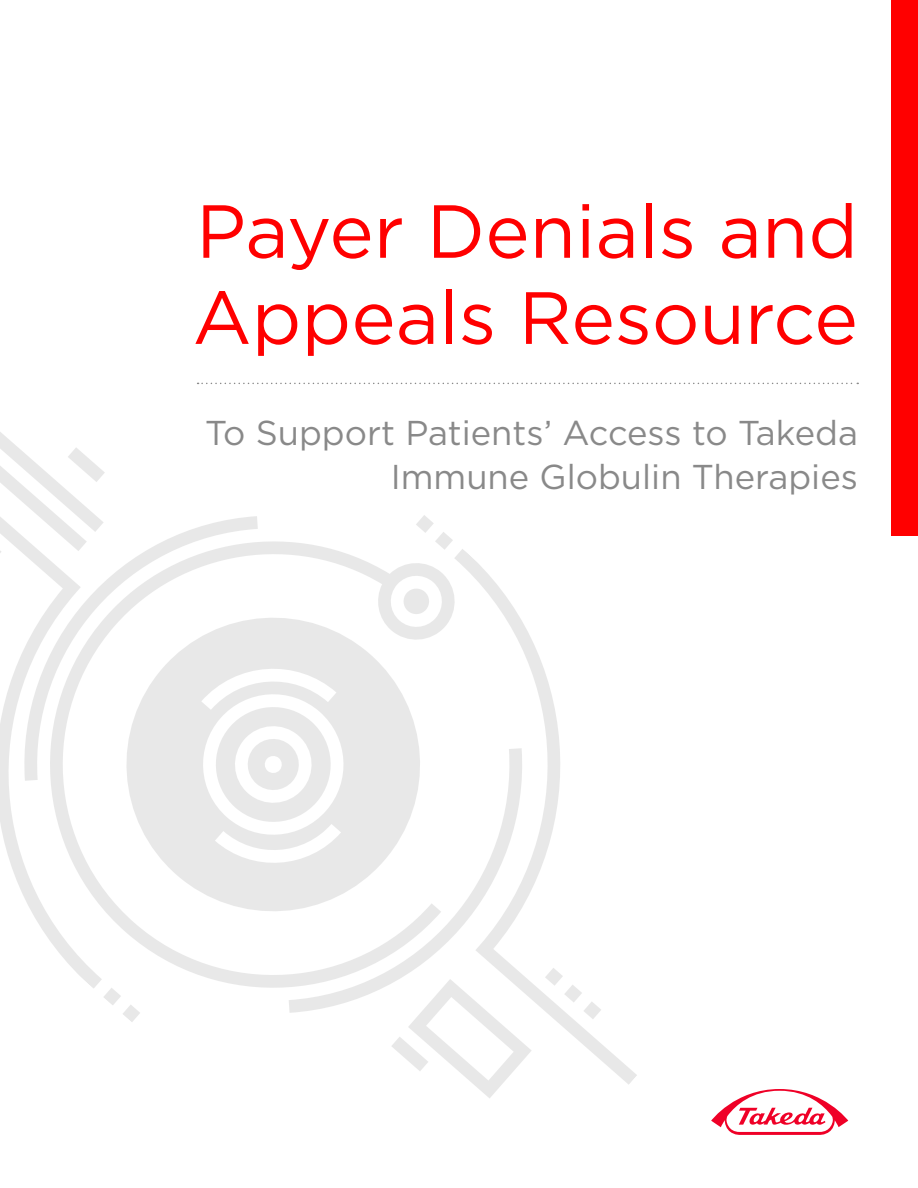
<style>
.page{position:relative;width:918px;height:1188px;background:#fff}
.page>*{position:absolute;margin:0;border:0;box-sizing:border-box;transform-origin:0 0}
.t1{font:75px "Gotham";color:#f00}
.t2{font:73.8px "Gotham";color:#f00}
.Cover_page_subhead{font:34.5px/43.5px "Gotham";color:#898989;text-align:right}
.s1{font-size:75px}
</style>
<div class="page">
<div style="left:891px;top:0;width:27px;height:536px;background:#f00"></div>
<svg style="left:123px;top:1014px;width:16px;height:8px"></svg>
<svg style="left:102px;top:518px;width:352px;height:496px"></svg>
<svg style="left:391px;top:1013px;width:110px;height:85px"></svg>
<svg style="left:0;top:432px;width:105px;height:58px"></svg>
<svg style="left:0;top:490px;width:102px;height:498px"></svg>
<svg style="left:16px;top:516px;width:242px;height:265px"></svg>
<svg style="left:289px;top:748px;width:165px;height:265px"></svg>
<svg style="left:454px;top:549px;width:183px;height:536px"></svg>
<svg style="left:195px;top:658px;width:157px;height:215px"></svg>
<svg style="left:198px;top:383px;width:660px;height:1px"></svg>
<svg style="left:711px;top:1089px;width:137px;height:46px"></svg>
<p class="t1" style="left:196px;top:183px;width:664px">Payer Denials and</p>
<p class="t2" style="left:192px;top:271px;width:667px"><span class="s1">Appeals</span> Resource</p>
<p class="Cover_page_subhead" style="left:205px;top:410px;width:654px">To Support Patients’ Access to Takeda<br>Immune Globulin Therapies</p>
</div>
